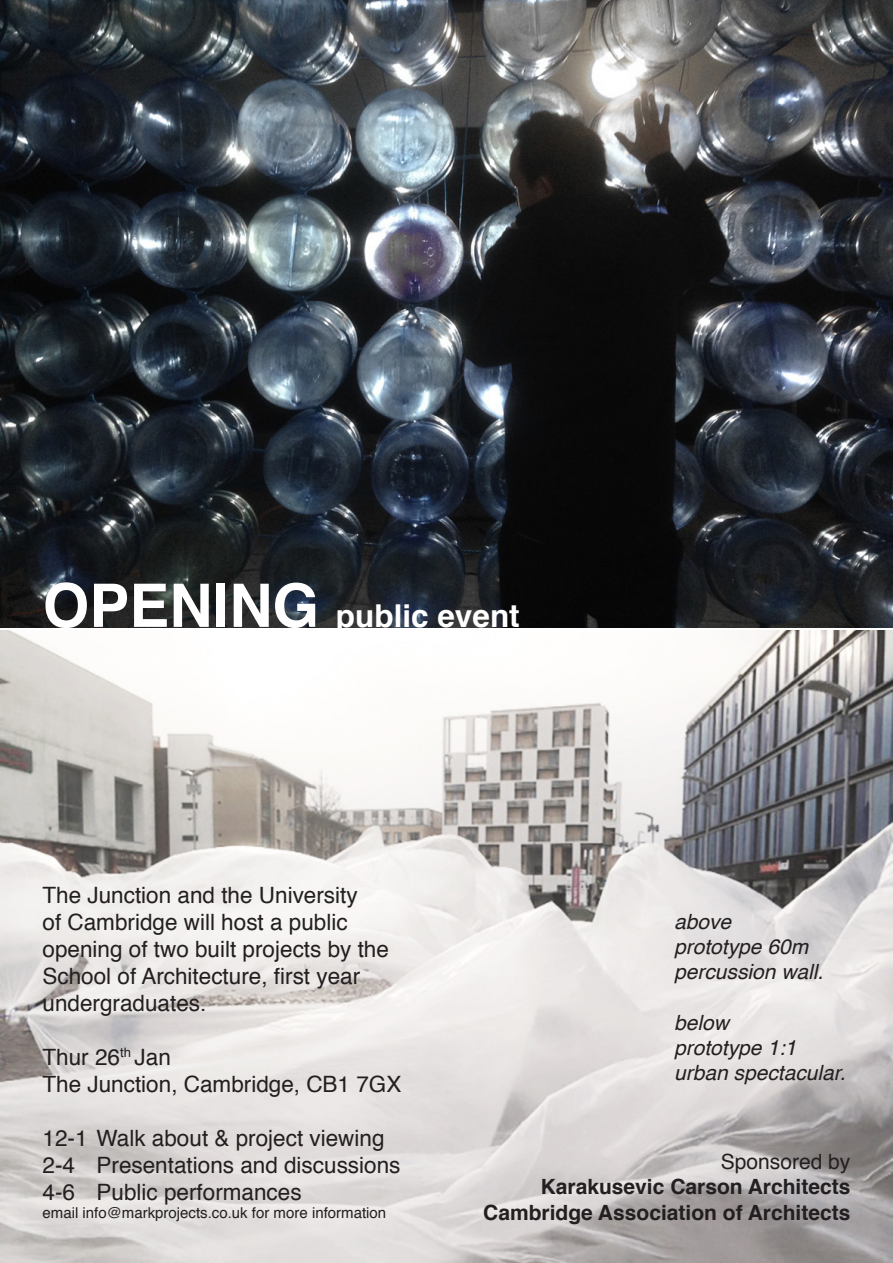
<style>
.page{position:relative;width:893px;height:1263px;background:#fff}
.page>*{position:absolute;margin:0;border:0;box-sizing:border-box;transform-origin:0 0}
.t1{font:700 31.5px "Helvetica";color:#fff}
.t2{font:22.5px/27px "Helvetica";color:#231f20}
.t3{font:italic 21px/25.2px "Helvetica";color:#231f20}
.t4{font:700 21px "Helvetica";color:#231f20}
.t5{font:21px "Helvetica";color:#231f20}
.t6{font:15px "Helvetica";color:#231f20}
.s1{font-size:60px}
</style>
<div class="page">
<img style="left:0;top:0;width:893px;height:627px">
<img style="left:0;top:631px;width:893px;height:632px">
<p class="t1" style="left:43px;top:590px;width:479px"><span class="s1">OPENING</span> public event</p>
<p class="t2" style="left:43px;top:882px;width:348px">The Junction and the University<br>of Cambridge will host a public opening of two built projects by the<br>School of Architecture, first year undergraduates.</p>
<p class="t2" style="left:43px;top:1044px;width:130px">Thur 26<sup>th</sup> Jan</p>
<p class="t2" style="left:43px;top:1071px;width:360px">The Junction, Cambridge, CB1 7GX</p>
<p class="t2" style="left:43px;top:1125px;width:344px">12-1 Walk about &amp; project viewing</p>
<p class="t2" style="left:43px;top:1152px;width:359px">2-4 Presentations and discussions</p>
<p class="t2" style="left:43px;top:1179px;width:261px">4-6 Public performances</p>
<p class="t6" style="left:43px;top:1201px;width:345px">email info@markprojects.co.uk for more information</p>
<p class="t3" style="left:674px;top:909px;width:59px">above</p>
<p class="t3" style="left:674px;top:935px;width:151px">prototype 60m percussion wall.</p>
<p class="t3" style="left:674px;top:1010px;width:56px">below</p>
<p class="t3" style="left:674px;top:1035px;width:173px">prototype 1:1 urban spectacular.</p>
<p class="t5" style="left:721px;top:1146px;width:131px">Sponsored by</p>
<p class="t4" style="left:541px;top:1170px;width:311px">Karakusevic Carson Architects</p>
<p class="t4" style="left:483px;top:1195px;width:369px">Cambridge Association of Architects</p>
</div>
